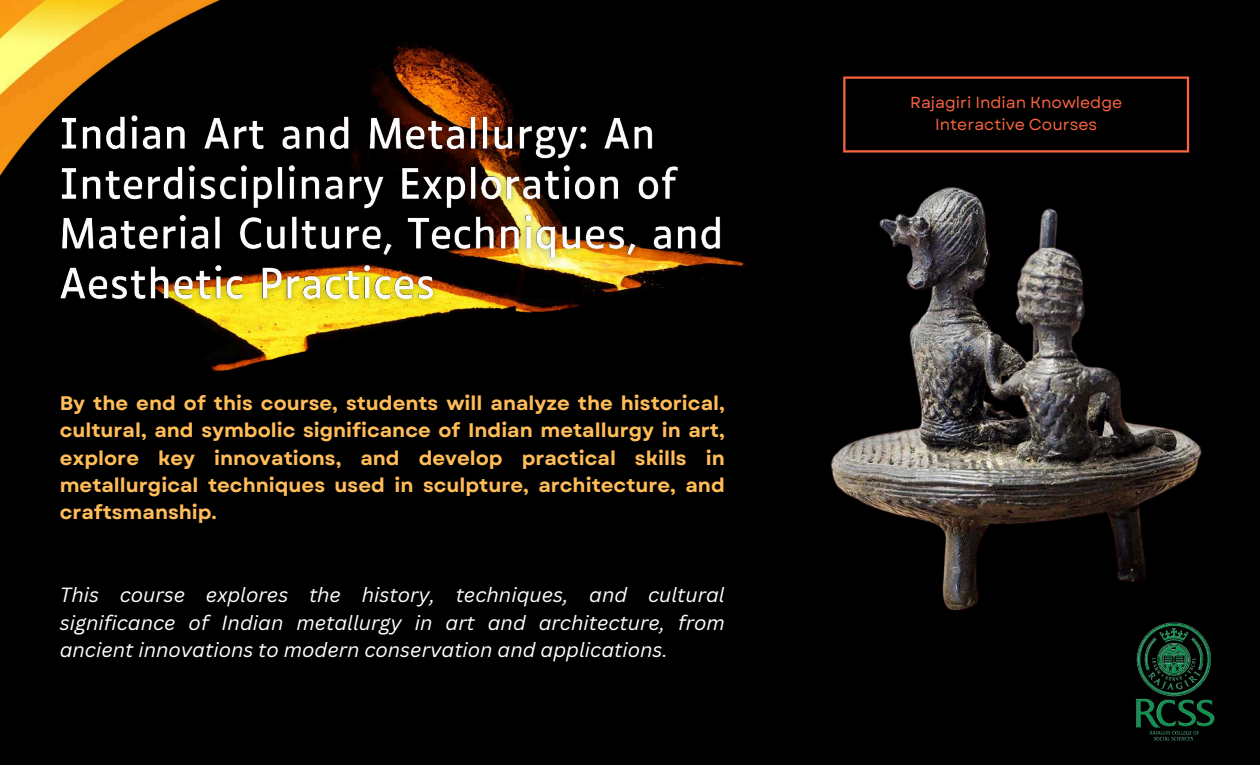
<style>
.page{position:relative;width:1260px;height:765px;background:#000}
.page>*{position:absolute;margin:0;border:0;box-sizing:border-box;transform-origin:0 0}
.t1{font:italic 20px/27.2px "Canva Sans";color:#fff;text-align:justify}
.t2{font:700 19.62px/27.2px "Garet";color:#ffbd59;text-align:justify}
.t3{font:16px/21.5px "Garet";color:#fa643f;text-align:center}
</style>
<div class="page">
<svg style="left:984px;top:77px;width:205px;height:56px"></svg>
<img style="left:830px;top:133px;width:372px;height:478px">
<img style="left:1091px;top:596px;width:124px;height:145px">
<img style="left:0;top:0;width:984px;height:459px">
<p class="t2" style="left:60px;top:390px;width:667px">By the end of this course, students will analyze the historical, cultural, and symbolic significance of Indian metallurgy in art, explore key innovations, and develop practical skills in metallurgical techniques used in sculpture, architecture, and craftsmanship.</p>
<h2 class="t1" style="left:60px;top:581px;width:667px">This course explores the history, techniques, and cultural significance of Indian metallurgy in art and architecture, from ancient innovations to modern conservation and applications.</h2>
<p class="t3" style="left:910px;top:92px;width:214px">Rajagiri Indian Knowledge<br>Interactive Courses</p>
</div>
